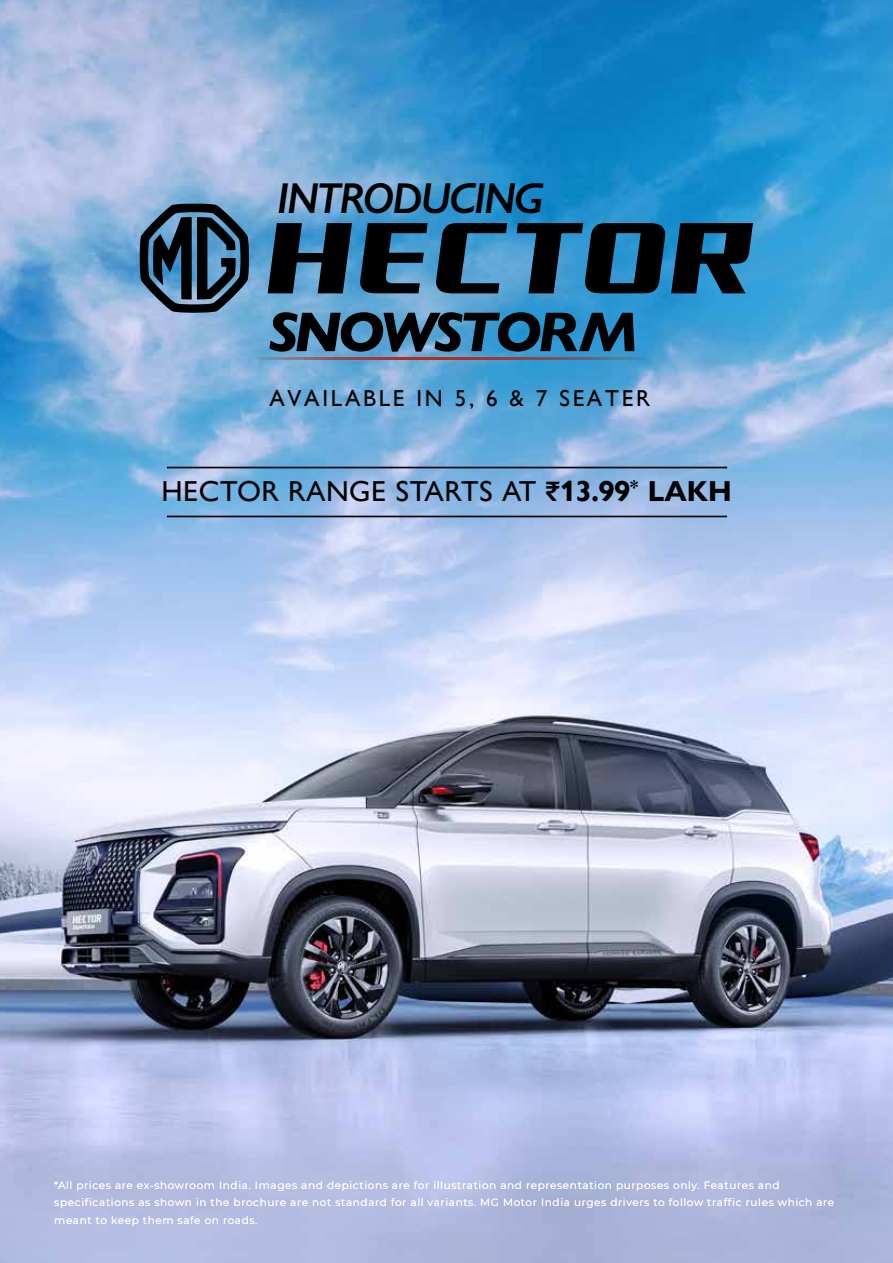
<style>
.page{position:relative;width:893px;height:1263px;background:#fff}
.page>*{position:absolute;margin:0;border:0;box-sizing:border-box;transform-origin:0 0}
.t1{font:italic 600 43.35px "Gill Sans";letter-spacing:-.05em;color:#000}
.t2{font:500 28.8px "Gill Sans Nova";letter-spacing:.015em;color:#000}
.t3{font:23.1px "Gill Sans";letter-spacing:.12em;color:#000}
.t4{font:10.5px/17.4px "Montserrat";letter-spacing:.06em;color:#fff}
.s1{font-family:"ITF Rupee";font-weight:400}
.s2{font-weight:700}
</style>
<div class="page">
<img style="left:0;top:0;width:893px;height:1263px">
<hr style="left:167px;top:467px;width:560px;height:1px;background:#000">
<hr style="left:167px;top:516px;width:560px;height:1px;background:#000">
<svg style="left:140px;top:204px;width:109px;height:109px;background:#365267"></svg>
<svg style="left:248px;top:357px;width:402px;height:3px"></svg>
<svg style="left:268px;top:223px;width:84px;height:70px;background:#1f3a4c"></svg>
<svg style="left:360px;top:223px;width:68px;height:70px;background:#224358"></svg>
<svg style="left:435px;top:223px;width:72px;height:70px;background:#2a536d"></svg>
<svg style="left:517px;top:223px;width:236px;height:71px;background:#153e55"></svg>
<svg style="left:269px;top:312px;width:365px;height:40px;background:#22485f"></svg>
<h1 class="t1" style="left:276px;top:173px;width:269px">INTRODUCING</h1>
<h3 class="t3" style="left:269px;top:384px;width:382px">AVAILABLE IN 5, 6 &amp; 7 SEATER</h3>
<h2 class="t2" style="left:162px;top:474px;width:572px">HECTOR RANGE STARTS AT <span class="s1">K</span><span class="s2">13.99</span><sup>*</sup> <span class="s2">LAKH</span></h2>
<p class="t4" style="left:54px;top:1176px;width:781px">*All prices are ex-showroom India. Images and depictions are for illustration and representation purposes only. Features and specifications as shown in the brochure are not standard for all variants. MG Motor India urges drivers to follow traffic rules which are meant to keep them safe on roads.</p>
</div>
